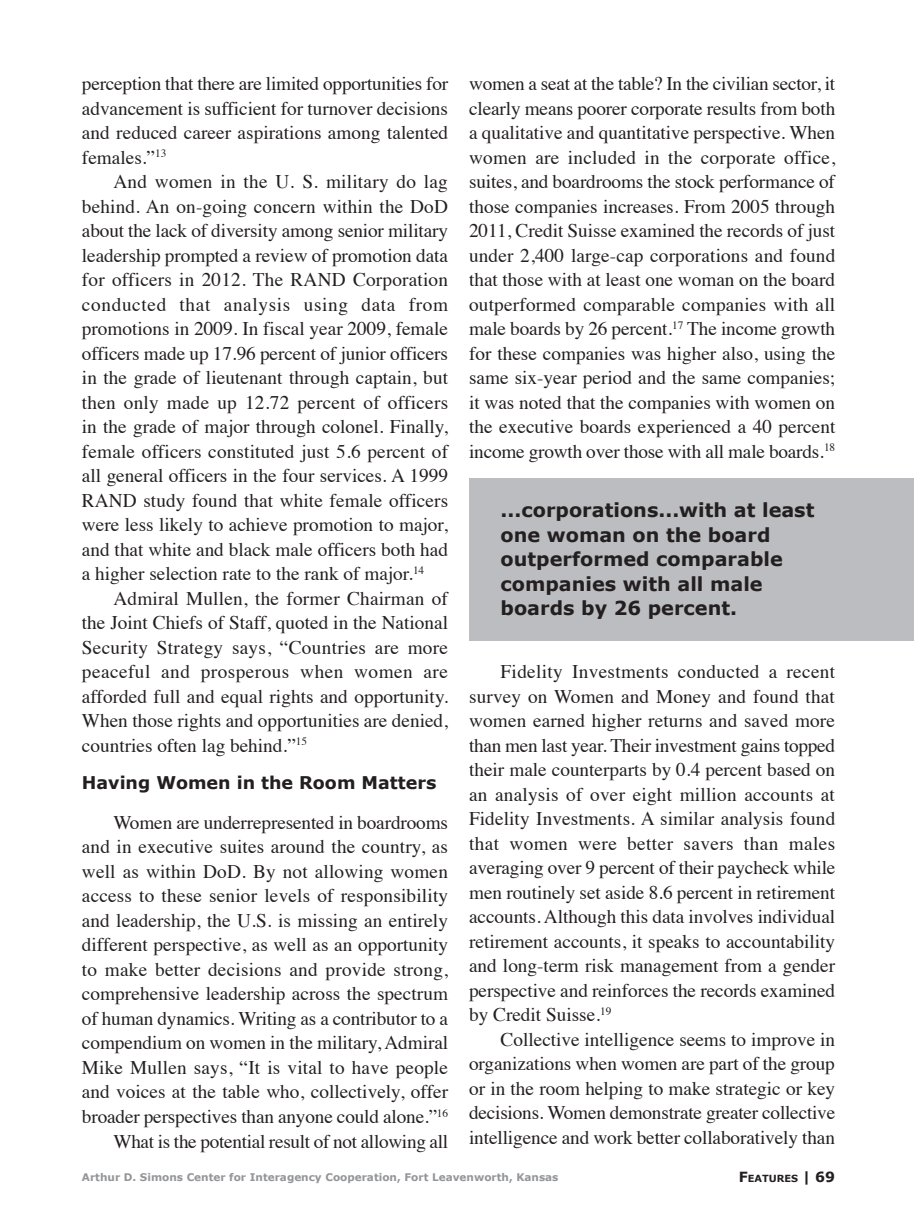
<style>
.page{position:relative;width:914px;height:1229px;background:#fff}
.page>*{position:absolute;margin:0;border:0;box-sizing:border-box;transform-origin:0 0}
.t1{font:19.25px/24.5px "Times";letter-spacing:-.005em;color:#231f20;text-align:justify}
.Right_Pull_Quote{font:700 19.25px/24.5px "Verdana";color:#231f20}
.Subheads{font:700 17.5px "Verdana";color:#231f20}
.t2{font:700 10.5px "Verdana";color:#939598}
.t3{font:700 9.8px "Verdana";color:#231f20}
.s1{font-size:14px}
</style>
<div class="page">
<div style="left:469px;top:478px;width:445px;height:162px;background:#bcbdc0"></div>
<p class="t1" style="left:82px;top:70px;width:368px">perception that there are limited opportunities for advancement is sufficient for turnover decisions and reduced career aspirations among talented females.”<sup>13</sup></p>
<p class="t1" style="left:82px;top:168px;width:368px;text-indent:32px">And women in the U. S. military do lag behind. An on-going concern within the DoD about the lack of diversity among senior military leadership prompted a review of promotion data for officers in 2012. The RAND Corporation conducted that analysis using data from promotions in 2009. In fiscal year 2009, female officers made up 17.96 percent of junior officers in the grade of lieutenant through captain, but then only made up 12.72 percent of officers in the grade of major through colonel. Finally, female officers constituted just 5.6 percent of all general officers in the four services. A 1999<br>RAND study found that white female officers were less likely to achieve promotion to major, and that white and black male officers both had a higher selection rate to the rank of major.<sup>14</sup></p>
<p class="t1" style="left:82px;top:584px;width:368px;text-indent:32px">Admiral Mullen, the former Chairman of the Joint Chiefs of Staff, quoted in the National Security Strategy says, “Countries are more peaceful and prosperous when women are afforded full and equal rights and opportunity.<br>When those rights and opportunities are denied, countries often lag behind.”<sup>15</sup></p>
<p class="Subheads" style="left:82px;top:771px;width:356px">Having Women in the Room Matters</p>
<p class="t1" style="left:82px;top:808px;width:368px;text-indent:32px">Women are underrepresented in boardrooms and in executive suites around the country, as well as within DoD. By not allowing women access to these senior levels of responsibility and leadership, the U.S. is missing an entirely different perspective, as well as an opportunity to make better decisions and provide strong, comprehensive leadership across the spectrum of human dynamics. Writing as a contributor to a compendium on women in the military, Admiral Mike Mullen says, “It is vital to have people and voices at the table who, collectively, offer broader perspectives than anyone could alone.”<sup>16</sup></p>
<p class="t1" style="left:113px;top:1127px;width:336px">What is the potential result of not allowing all</p>
<p class="t1" style="left:469px;top:70px;width:368px">women a seat at the table? In the civilian sector, it clearly means poorer corporate results from both a qualitative and quantitative perspective. When women are included in the corporate office, suites, and boardrooms the stock performance of those companies increases. From 2005 through 2011, Credit Suisse examined the records of just under 2,400 large-cap corporations and found that those with at least one woman on the board outperformed comparable companies with all male boards by 26 percent.<sup>17</sup> The income growth for these companies was higher also, using the same six-year period and the same companies; it was noted that the companies with women on the executive boards experienced a 40 percent income growth over those with all male boards.<sup>18</sup></p>
<p class="Right_Pull_Quote" style="left:500px;top:497px;width:315px">...corporations...with at least one woman on the board outperformed comparable companies with all male boards by 26 percent.</p>
<p class="t1" style="left:469px;top:658px;width:368px;text-indent:32px">Fidelity Investments conducted a recent survey on Women and Money and found that women earned higher returns and saved more than men last year. Their investment gains topped their male counterparts by 0.4 percent based on an analysis of over eight million accounts at Fidelity Investments. A similar analysis found that women were better savers than males averaging over 9 percent of their paycheck while men routinely set aside 8.6 percent in retirement accounts. Although this data involves individual retirement accounts, it speaks to accountability and long-term risk management from a gender perspective and reinforces the records examined by Credit Suisse.<sup>19</sup></p>
<p class="t1" style="left:469px;top:1025px;width:368px;text-indent:32px">Collective intelligence seems to improve in organizations when women are part of the group or in the room helping to make strategic or key decisions. Women demonstrate greater collective intelligence and work better collaboratively than</p>
<p class="t2" style="left:82px;top:1170px;width:478px">Arthur D. Simons Center for Interagency Cooperation, Fort Leavenworth, Kansas</p>
<p class="t3" style="left:738px;top:1171px;width:98px"><span class="s1">F</span>EATURES <span class="s1">|</span> <span class="s1">69</span></p>
</div>
